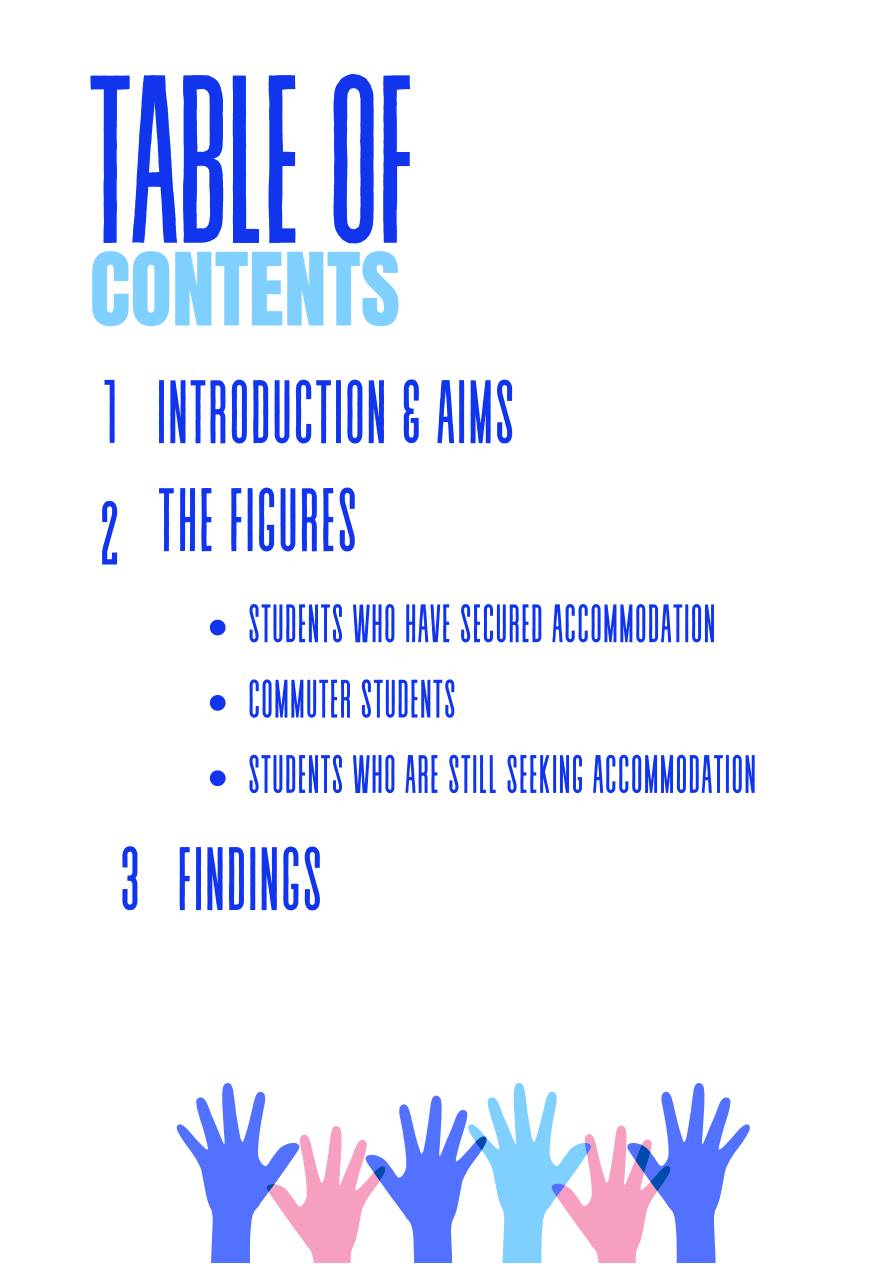
<style>
.page{position:relative;width:893px;height:1264px;background:#fff}
.page>*{position:absolute;margin:0;border:0;box-sizing:border-box;transform-origin:0 0}
.t1{font:238.65px "Revive 80 Tall";letter-spacing:-.03em;color:#1035ed}
.t2{font:89.85px/121.6px "Revive 80 Tall";color:#1035ed}
.t3{font:85.8px "Anton";color:#80d0ff}
.t4{font:54px/75.3px "Revive 80 Tall";color:#1035ed}
</style>
<div class="page">
<svg style="left:176px;top:1083px;width:574px;height:179px"></svg>
<svg style="left:210px;top:619px;width:15px;height:16px"></svg>
<svg style="left:210px;top:695px;width:15px;height:15px"></svg>
<svg style="left:210px;top:770px;width:15px;height:16px"></svg>
<h1 class="t1" style="left:86px;top:38px;width:334px">TABLEOF</h1>
<h3 class="t3" style="left:90px;top:228px;width:312px">CONTENTS</h3>
<h2 class="t2" style="left:99px;top:359px;width:418px">1 INTRODUCTION &amp; AIMS<br>2</h2>
<h2 class="t2" style="left:156px;top:467px;width:203px">THE FIGURES</h2>
<p class="t4" style="left:247px;top:590px;width:510px">STUDENTSWHO HAVE SECURED ACCOMMODATION<br>COMMUTER STUDENTS<br>STUDENTSWHO ARE STILL SEEKING ACCOMMODATION</p>
<h2 class="t2" style="left:119px;top:826px;width:205px">3 FINDINGS</h2>
</div>
